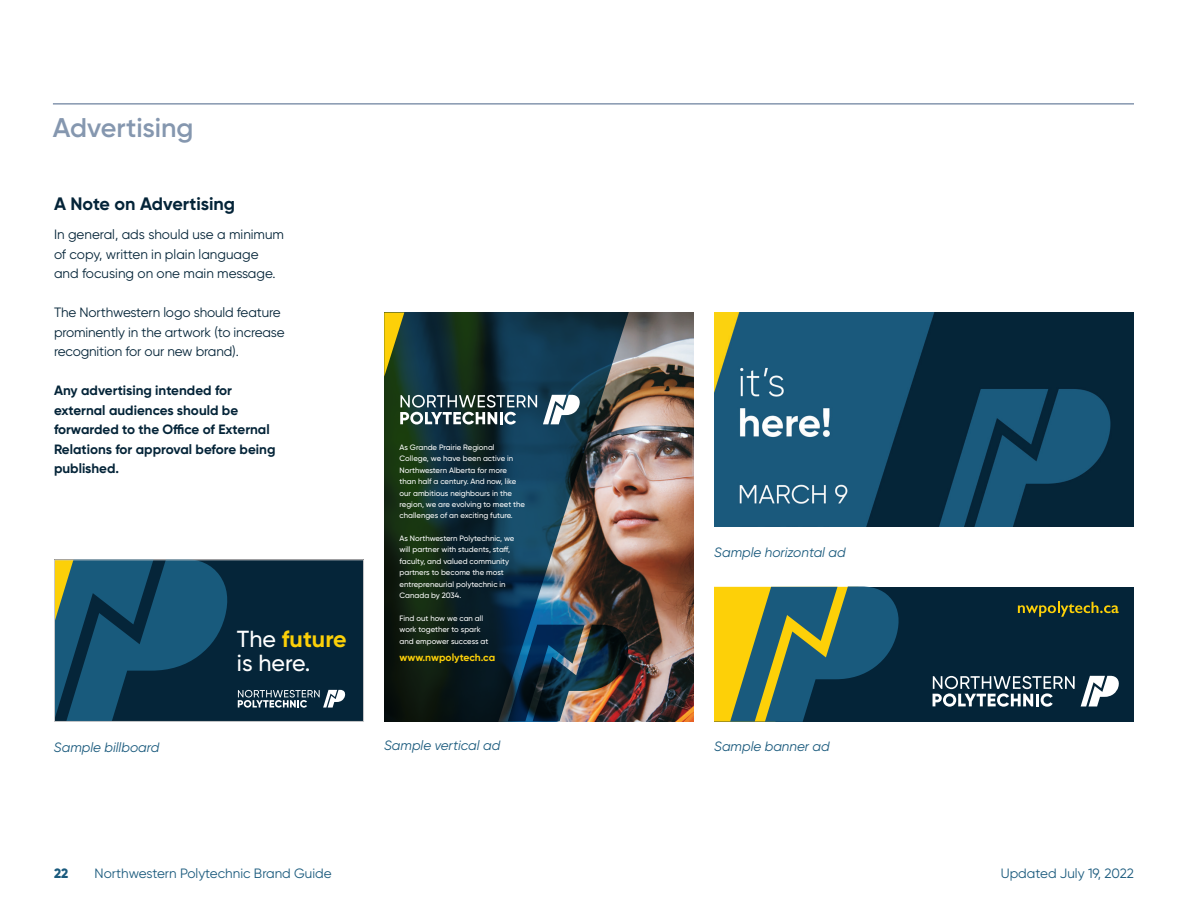
<style>
.page{position:relative;width:1188px;height:918px;background:#fff}
.page>*{position:absolute;margin:0;border:0;box-sizing:border-box;transform-origin:0 0}
.t1{font:600 27px "Gilroy";color:#8597af}
.t2{font:500 23.25px/23.2px "Gilroy";color:#fff}
.t3{font:700 18px "Gilroy";color:#042438}
.t4{font:13.5px/19.5px "Gilroy";letter-spacing:-.01em;color:#042438}
.t5{font:700 13.5px/19.5px "Gilroy";color:#042438}
.t6{font:italic 13.5px "Gilroy";color:#1a5a7d}
.t7{font:13.5px "Gilroy";color:#1a5a7d}
.t8{font:800 13.5px "Gilroy";color:#1a5a7d}
.t9{font:700 10.35px "Gilroy";color:#fdd008}
.t10{font:500 7.8px/11.4px "Gilroy";color:#fff}
.s1{font-weight:700;color:#fcd008}
</style>
<div class="page">
<hr style="left:53px;top:103px;width:1081px;height:2px;background:#8597af">
<div style="left:55px;top:560px;width:309px;height:161px;background:#052539"></div>
<svg style="left:238px;top:690px;width:107px;height:18px"></svg>
<svg style="left:56px;top:562px;width:172px;height:158px"></svg>
<div style="left:54px;top:560px;width:310px;height:162px;border:1px solid #c7c8ca"></div>
<img style="left:632px;top:313px;width:62px;height:408px">
<img style="left:384px;top:313px;width:248px;height:408px">
<svg style="left:384px;top:313px;width:20px;height:64px"></svg>
<svg style="left:400px;top:395px;width:137px;height:30px"></svg>
<svg style="left:543px;top:395px;width:37px;height:29px"></svg>
<img style="left:508px;top:625px;width:120px;height:96px">
<img style="left:714px;top:313px;width:420px;height:214px">
<div style="left:714px;top:587px;width:420px;height:135px;background:#042438"></div>
<svg style="left:933px;top:676px;width:142px;height:31px"></svg>
<svg style="left:1081px;top:676px;width:38px;height:31px"></svg>
<svg style="left:1018px;top:602px;width:101px;height:15px"></svg>
<svg style="left:714px;top:587px;width:185px;height:135px"></svg>
<h1 class="t1" style="left:53px;top:111px;width:142px">Advertising</h1>
<h3 class="t3" style="left:54px;top:193px;width:183px">A Note on Advertising</h3>
<h3 class="t4" style="left:54px;top:225px;width:232px">In general, ads should use a minimum of copy, written in plain language and focusing on one main message.</h3>
<h3 class="t4" style="left:54px;top:303px;width:232px">The Northwestern logo should feature prominently in the artwork (to increase recognition for our new brand).</h3>
<h3 class="t5" style="left:54px;top:381px;width:223px">Any advertising intended for external audiences should be forwarded to the Office of External<br>Relations for approval before being published.</h3>
<h2 class="t2" style="left:237px;top:627px;width:111px">The <span class="s1">future </span>is here.</h2>
<p class="t10" style="left:400px;top:442px;width:127px">As Grande Prairie Regional<br>College, we have been active in<br>Northwestern Alberta for more than half a century. And now, like our ambitious neighbours in the region, we are evolving to meet the challenges of an exciting future.</p>
<p class="t10" style="left:400px;top:533px;width:116px">As Northwestern Polytechnic, we will partner with students, staff, faculty, and valued community partners to become the most entrepreneurial polytechnic in<br>Canada by 2034.</p>
<p class="t10" style="left:400px;top:612px;width:90px">Find out how we can all work together to spark and empower success at</p>
<h3 class="t9" style="left:400px;top:651px;width:97px">www.nwpolytech.ca</h3>
<h3 class="t6" style="left:54px;top:739px;width:107px">Sample billboard</h3>
<h3 class="t6" style="left:384px;top:737px;width:118px">Sample vertical ad</h3>
<h3 class="t6" style="left:714px;top:544px;width:133px">Sample horizontal ad</h3>
<h3 class="t6" style="left:714px;top:738px;width:117px">Sample banner ad</h3>
<h3 class="t8" style="left:54px;top:864px;width:16px">22</h3>
<h3 class="t7" style="left:94px;top:865px;width:239px">Northwestern Polytechnic Brand Guide</h3>
<h3 class="t7" style="left:1001px;top:865px;width:135px">Updated July 19, 2022</h3>
</div>
